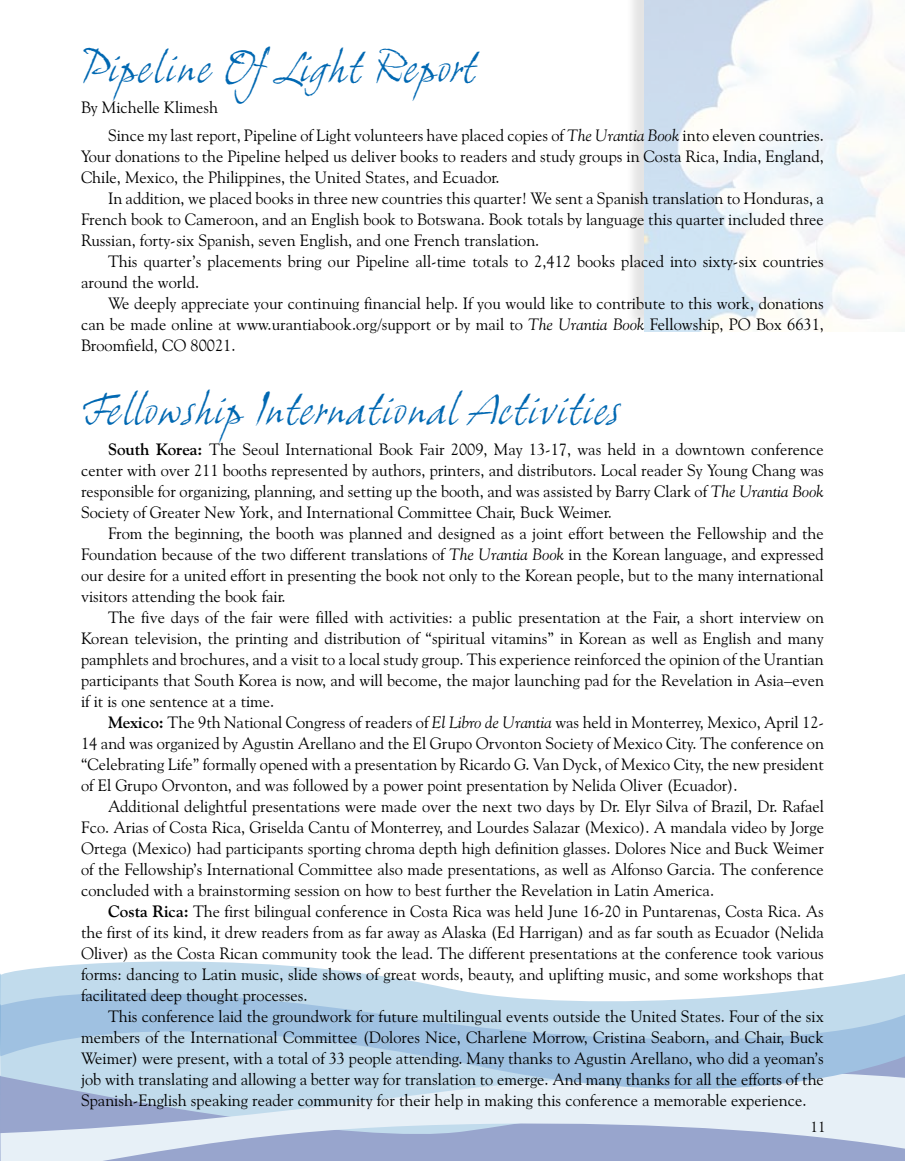
<style>
.page{position:relative;width:905px;height:1161px;background:#fff}
.page>*{position:absolute;margin:0;border:0;box-sizing:border-box;transform-origin:0 0}
.t1{font:italic 42px "Grimshaw Hand ITC";color:#0068b2}
.t2{font:16.5px/21px "Goudy Old Style BT";color:#000;text-align:justify}
.t3{font:15px "Goudy Old Style BT";color:#000}
.s1{font-style:italic}
.s2{font-weight:700}
</style>
<div class="page">
<svg style="left:30px;top:961px;width:874px;height:15px"></svg>
<svg style="left:30px;top:1120px;width:874px;height:41px;background:#b4c0dc"></svg>
<svg style="left:30px;top:976px;width:874px;height:144px;background:#bfd7ea"></svg>
<svg style="left:0;top:969px;width:30px;height:192px;background:#b2c8e2"></svg>
<div style="left:624px;top:0;width:280px;height:330px;background:#000;opacity:.25"></div>
<img style="left:644px;top:0;width:260px;height:331px">
<h1 class="t1" style="left:81px;top:42px;width:397px">Pipeline OfLight Report</h1>
<p class="t2" style="left:108px;top:93px;width:717px;line-height:28.5px;text-indent:-27px">By Michelle Klimesh<br>Since my last report, Pipeline of Light volunteers have placed copies of <span class="s1">The Urantia Book</span> into eleven countries.</p>
<p class="t2" style="left:81px;top:146px;width:744px">Your donations to the Pipeline helped us deliver books to readers and study groups in Costa Rica, India, England,<br>Chile, Mexico, the Philippines, the United States, and Ecuador.</p>
<p class="t2" style="left:81px;top:188px;width:744px;text-indent:27px">In addition, we placed books in three new countries this quarter! We sent a Spanish translation to Honduras, a French book to Cameroon, and an English book to Botswana. Book totals by language this quarter included three Russian, forty-six Spanish, seven English, and one French translation.</p>
<p class="t2" style="left:81px;top:251px;width:744px;text-indent:27px">This quarter’s placements bring our Pipeline all-time totals to 2,412 books placed into sixty-six countries around the world.</p>
<p class="t2" style="left:81px;top:293px;width:744px;text-indent:27px">We deeply appreciate your continuing financial help. If you would like to contribute to this work, donations can be made online at www.urantiabook.org/support or by mail to <span class="s1">The Urantia Book</span> Fellowship, PO Box 6631, Broomfield, CO 80021.</p>
<h1 class="t1" style="left:81px;top:384px;width:540px">Fellowship International Activities</h1>
<p class="t2" style="left:81px;top:439px;width:744px;text-indent:27px"><span class="s2">South Korea:</span> The Seoul International Book Fair 2009, May 13-17, was held in a downtown conference center with over 211 booths represented by authors, printers, and distributors. Local reader Sy Young Chang was responsible for organizing, planning, and setting up the booth, and was assisted by Barry Clark of <span class="s1">The Urantia Book </span>Society of Greater New York, and International Committee Chair, Buck Weimer.</p>
<p class="t2" style="left:81px;top:523px;width:744px;text-indent:27px">From the beginning, the booth was planned and designed as a joint effort between the Fellowship and the Foundation because of the two different translations of <span class="s1">The Urantia Book</span> in the Korean language, and expressed our desire for a united effort in presenting the book not only to the Korean people, but to the many international visitors attending the book fair.</p>
<p class="t2" style="left:81px;top:607px;width:744px;text-indent:27px">The five days of the fair were filled with activities: a public presentation at the Fair, a short interview on Korean television, the printing and distribution of “spiritual vitamins” in Korean as well as English and many pamphlets and brochures, and a visit to a local study group. This experience reinforced the opinion of the Urantian participants that South Korea is now, and will become, the major launching pad for the Revelation in Asia–even if it is one sentence at a time.</p>
<p class="t2" style="left:81px;top:712px;width:744px;text-indent:27px"><span class="s2">Mexico:</span> The 9th National Congress of readers of <span class="s1">El Libro de Urantia</span> was held in Monterrey, Mexico, April 12- 14 and was organized by Agustin Arellano and the El Grupo Orvonton Society of Mexico City. The conference on “Celebrating Life” formally opened with a presentation by Ricardo G. Van Dyck, of Mexico City, the new president of El Grupo Orvonton, and was followed by a power point presentation by Nelida Oliver (Ecuador).</p>
<p class="t2" style="left:81px;top:796px;width:744px;text-indent:27px">Additional delightful presentations were made over the next two days by Dr. Elyr Silva of Brazil, Dr. Rafael Fco. Arias of Costa Rica, Griselda Cantu of Monterrey, and Lourdes Salazar (Mexico). A mandala video by Jorge Ortega (Mexico) had participants sporting chroma depth high definition glasses. Dolores Nice and Buck Weimer of the Fellowship’s International Committee also made presentations, as well as Alfonso Garcia. The conference concluded with a brainstorming session on how to best further the Revelation in Latin America.</p>
<p class="t2" style="left:81px;top:901px;width:744px;text-indent:27px"><span class="s2">Costa Rica:</span> The first bilingual conference in Costa Rica was held June 16-20 in Puntarenas, Costa Rica. As the first of its kind, it drew readers from as far away as Alaska (Ed Harrigan) and as far south as Ecuador (Nelida Oliver) as the Costa Rican community took the lead. The different presentations at the conference took various forms: dancing to Latin music, slide shows of great words, beauty, and uplifting music, and some workshops that facilitated deep thought processes.</p>
<p class="t2" style="left:81px;top:1006px;width:744px;text-indent:27px">This conference laid the groundwork for future multilingual events outside the United States. Four of the six members of the International Committee (Dolores Nice, Charlene Morrow, Cristina Seaborn, and Chair, Buck Weimer) were present, with a total of 33 people attending. Many thanks to Agustin Arellano, who did a yeoman’s job with translating and allowing a better way for translation to emerge. And many thanks for all the efforts of the Spanish-English speaking reader community for their help in making this conference a memorable experience.</p>
<p class="t3" style="left:810px;top:1118px;width:16px">11</p>
</div>
